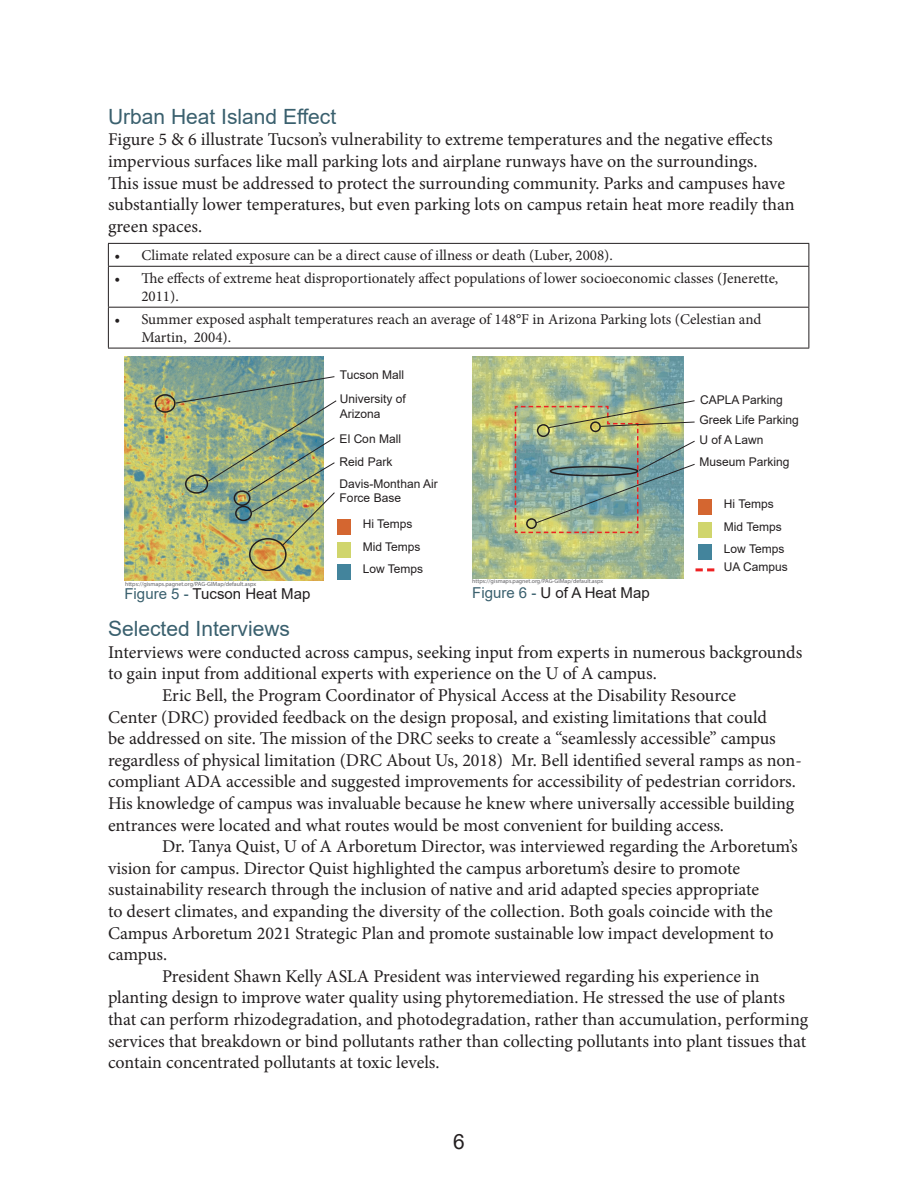
<style>
.page{position:relative;width:918px;height:1188px;background:#fff}
.page>*{position:absolute;margin:0;border:0;box-sizing:border-box;transform-origin:0 0}
.t1{font:21px "Arial";color:#3a606e}
.t2{font:21px "Arial";color:#231f20}
.t3{font:18px/21.6px "Minion Pro";color:#231f20}
.t4{font:15px/18px "Minion Pro";color:#231f20}
.t5{font:15px "Arial";color:#231f20}
.t6{font:12px/22.4px "Arial";color:#231f20}
.t7{font:6px "Myriad Pro";color:#636366}
.s1{color:#3a606e}
</style>
<div class="page">
<hr style="left:108px;top:243px;width:701px;height:1px;background:#231f20">
<svg style="left:108px;top:244px;width:1px;height:22px"></svg>
<svg style="left:808px;top:244px;width:1px;height:22px"></svg>
<hr style="left:108px;top:266px;width:701px;height:1px;background:#231f20">
<hr style="left:108px;top:267px;width:1px;height:40px;background:#231f20">
<hr style="left:808px;top:267px;width:1px;height:40px;background:#231f20">
<hr style="left:108px;top:307px;width:701px;height:1px;background:#231f20">
<hr style="left:108px;top:308px;width:1px;height:40px;background:#231f20">
<hr style="left:808px;top:308px;width:1px;height:40px;background:#231f20">
<hr style="left:108px;top:348px;width:701px;height:1px;background:#231f20">
<img style="left:124px;top:356px;width:200px;height:225px">
<div style="left:155px;top:394px;width:21px;height:19px;border:2px solid #231f20;border-radius:50%"></div>
<div style="left:249px;top:538px;width:38px;height:33px;border:2px solid #231f20;border-radius:50%"></div>
<svg style="left:175px;top:376px;width:162px;height:171px;background:#9db088"></svg>
<div style="left:337px;top:519px;width:14px;height:16px;background:#d46630"></div>
<div style="left:337px;top:542px;width:14px;height:16px;background:#d0d56c"></div>
<div style="left:337px;top:564px;width:14px;height:16px;background:#43849c"></div>
<img style="left:472px;top:356px;width:212px;height:223px">
<img style="left:514px;top:400px;width:181px;height:135px">
<div style="left:698px;top:499px;width:14px;height:16px;background:#d46630"></div>
<div style="left:698px;top:522px;width:14px;height:16px;background:#d0d56c"></div>
<div style="left:698px;top:544px;width:14px;height:16px;background:#43849c"></div>
<svg style="left:696px;top:568px;width:18px;height:3px"></svg>
<p class="t1" style="left:108px;top:102px;width:230px">Urban Heat Island Effect</p>
<p class="t3" style="left:108px;top:129px;width:688px">Figure 5 &amp; 6 illustrate Tucson’s vulnerability to extreme temperatures and the negative effects impervious surfaces like mall parking lots and airplane runways have on the surroundings.<br>This issue must be addressed to protect the surrounding community. Parks and campuses have substantially lower temperatures, but even parking lots on campus retain heat more readily than green spaces.</p>
<p class="t4" style="left:114px;top:247px;width:500px">• Climate related exposure can be a direct cause of illness or death (Luber, 2008).</p>
<p class="t4" style="left:141px;top:269px;width:639px;text-indent:-27px">• The effects of extreme heat disproportionately affect populations of lower socioeconomic classes (Jenerette,<br>2011).</p>
<p class="t4" style="left:141px;top:310px;width:622px;text-indent:-27px">• Summer exposed asphalt temperatures reach an average of 148°F in Arizona Parking lots (Celestian and<br>Martin, 2004).</p>
<p class="t7" style="left:125px;top:581px;width:133px">https://gismaps.pagnet.org/PAG-GIMap/default.aspx</p>
<p class="t5" style="left:124px;top:584px;width:187px"><span class="s1">Figure 5 -</span> Tucson Heat Map</p>
<p class="t6" style="left:340px;top:362px;width:68px;line-height:24.8px">Tucson Mall<br>University of</p>
<p class="t6" style="left:340px;top:401px;width:63px;line-height:25.2px">Arizona<br>El Con Mall</p>
<p class="t6" style="left:340px;top:450px;width:54px">Reid Park</p>
<p class="t6" style="left:340px;top:476px;width:100px;line-height:14.4px">Davis-Monthan Air<br>Force Base</p>
<p class="t6" style="left:363px;top:513px;width:62px">Hi Temps<br>Mid Temps<br>Low Temps</p>
<p class="t7" style="left:472px;top:578px;width:133px">https://gismaps.pagnet.org/PAG-GIMap/default.aspx</p>
<p class="t5" style="left:472px;top:583px;width:179px"><span class="s1">Figure 6 -</span> U of A Heat Map</p>
<p class="t6" style="left:700px;top:389px;width:84px">CAPLA Parking</p>
<p class="t6" style="left:700px;top:409px;width:101px">Greek Life Parking</p>
<p class="t6" style="left:700px;top:428px;width:66px">U of A Lawn</p>
<p class="t6" style="left:700px;top:451px;width:92px">Museum Parking</p>
<p class="t6" style="left:724px;top:493px;width:62px">Hi Temps<br>Mid Temps<br>Low Temps</p>
<p class="t6" style="left:724px;top:555px;width:66px">UA Campus</p>
<p class="t1" style="left:108px;top:614px;width:184px">Selected Interviews</p>
<p class="t3" style="left:108px;top:641px;width:696px">Interviews were conducted across campus, seeking input from experts in numerous backgrounds</p>
<p class="t3" style="left:108px;top:663px;width:550px">to gain input from additional experts with experience on the U of A campus.</p>
<p class="t3" style="left:162px;top:685px;width:576px">Eric Bell, the Program Coordinator of Physical Access at the Disability Resource</p>
<p class="t3" style="left:108px;top:706px;width:661px">Center (DRC) provided feedback on the design proposal, and existing limitations that could</p>
<p class="t3" style="left:108px;top:728px;width:669px">be addressed on site. The mission of the DRC seeks to create a “seamlessly accessible” campus</p>
<p class="t3" style="left:108px;top:749px;width:695px">regardless of physical limitation (DRC About Us, 2018) Mr. Bell identified several ramps as non-</p>
<p class="t3" style="left:108px;top:771px;width:689px">compliant ADA accessible and suggested improvements for accessibility of pedestrian corridors.</p>
<p class="t3" style="left:108px;top:793px;width:688px">His knowledge of campus was invaluable because he knew where universally accessible building</p>
<p class="t3" style="left:108px;top:814px;width:618px">entrances were located and what routes would be most convenient for building access.</p>
<p class="t3" style="left:162px;top:836px;width:637px">Dr. Tanya Quist, U of A Arboretum Director, was interviewed regarding the Arboretum’s</p>
<p class="t3" style="left:108px;top:857px;width:634px">vision for campus. Director Quist highlighted the campus arboretum’s desire to promote</p>
<p class="t3" style="left:108px;top:879px;width:653px">sustainability research through the inclusion of native and arid adapted species appropriate</p>
<p class="t3" style="left:108px;top:901px;width:666px">to desert climates, and expanding the diversity of the collection. Both goals coincide with the</p>
<p class="t3" style="left:108px;top:922px;width:667px">Campus Arboretum 2021 Strategic Plan and promote sustainable low impact development to</p>
<p class="t3" style="left:108px;top:944px;width:61px">campus.</p>
<p class="t3" style="left:162px;top:965px;width:599px">President Shawn Kelly ASLA President was interviewed regarding his experience in</p>
<p class="t3" style="left:108px;top:987px;width:678px">planting design to improve water quality using phytoremediation. He stressed the use of plants</p>
<p class="t3" style="left:108px;top:1009px;width:702px">that can perform rhizodegradation, and photodegradation, rather than accumulation, performing</p>
<p class="t3" style="left:108px;top:1030px;width:700px">services that breakdown or bind pollutants rather than collecting pollutants into plant tissues that</p>
<p class="t3" style="left:108px;top:1052px;width:333px">contain concentrated pollutants at toxic levels.</p>
<p class="t2" style="left:453px;top:1127px;width:13px">6</p>
</div>
